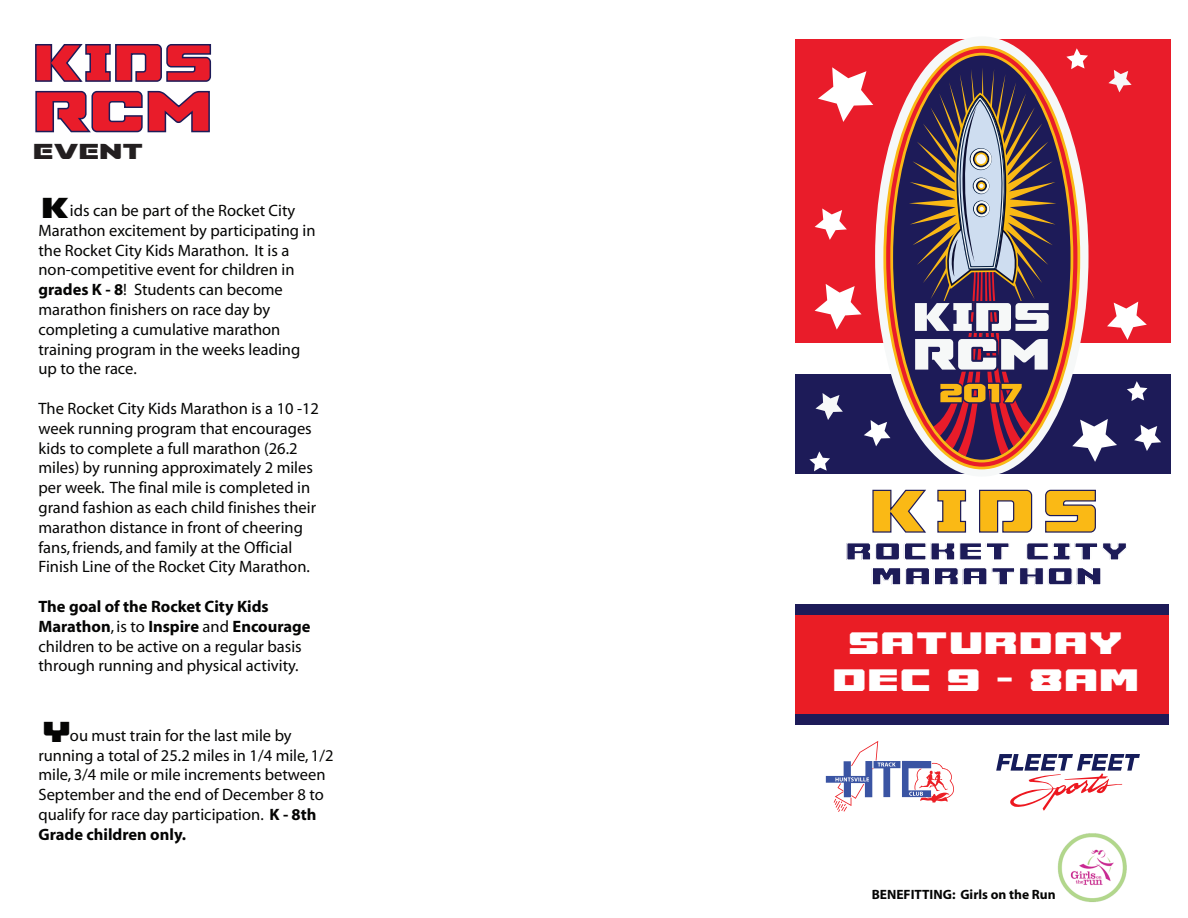
<style>
.page{position:relative;width:1188px;height:918px;background:#fff}
.page>*{position:absolute;margin:0;border:0;box-sizing:border-box;transform-origin:0 0}
.t1{font:74.4px "Super Commando";color:#fab915}
.t2{font:36px "Super Commando";color:#050504}
.t3{font:31.5px/37.5px "Cruiser Fortress";letter-spacing:.05em;color:#fff;text-align:center}
.t4{font:27px "Super Commando";color:#231f20}
.t5{font:24.75px "Cruiser Fortress";letter-spacing:.1em;color:#1d1b58}
.t6{font:16.5px/19.8px "Myriad";color:#050504}
.t7{font:700 13.5px "Myriad";color:#050504}
.s1{font-weight:700}
</style>
<div class="page">
<img style="left:1057px;top:833px;width:70px;height:69px">
<div style="left:795px;top:604px;width:373px;height:121px;background:#1d1b58"></div>
<div style="left:795px;top:615px;width:373px;height:99px;background:#ea1d25"></div>
<svg style="left:826px;top:741px;width:128px;height:71px"></svg>
<svg style="left:996px;top:754px;width:144px;height:56px"></svg>
<svg style="left:872px;top:489px;width:54px;height:44px"></svg>
<svg style="left:937px;top:489px;width:30px;height:44px"></svg>
<svg style="left:979px;top:489px;width:54px;height:44px"></svg>
<svg style="left:1045px;top:489px;width:51px;height:44px"></svg>
<div style="left:795px;top:375px;width:375px;height:99px;background:#1d1b58"></div>
<div style="left:795px;top:39px;width:375px;height:304px;background:#e91c2a"></div>
<svg style="left:818px;top:67px;width:49px;height:55px"></svg>
<svg style="left:815px;top:208px;width:32px;height:32px"></svg>
<svg style="left:815px;top:284px;width:47px;height:46px"></svg>
<svg style="left:1127px;top:381px;width:20px;height:20px"></svg>
<svg style="left:809px;top:451px;width:21px;height:20px"></svg>
<svg style="left:1097px;top:419px;width:20px;height:39px"></svg>
<svg style="left:815px;top:393px;width:28px;height:27px"></svg>
<svg style="left:1108px;top:70px;width:24px;height:22px"></svg>
<svg style="left:1134px;top:425px;width:27px;height:26px"></svg>
<svg style="left:1107px;top:302px;width:40px;height:38px"></svg>
<svg style="left:867px;top:39px;width:230px;height:435px"></svg>
<svg style="left:883px;top:46px;width:197px;height:423px"></svg>
<svg style="left:909px;top:67px;width:147px;height:396px"></svg>
<svg style="left:35px;top:44px;width:177px;height:38px"></svg>
<svg style="left:35px;top:90px;width:175px;height:43px"></svg>
<h3 class="t4" style="left:33px;top:139px;width:112px">EVENT</h3>
<h2 class="t2" style="left:41px;top:191px;width:29px">K</h2>
<p class="t6" style="left:38px;top:201px;width:279px;text-indent:31px">ids can be part of the Rocket City Marathon excitement by participating in the Rocket City Kids Marathon. It is a non-competitive event for children in <span class="s1">grades K - 8</span>! Students can become marathon finishers on race day by completing a cumulative marathon training program in the weeks leading up to the race.</p>
<p class="t6" style="left:38px;top:399px;width:282px">The Rocket City Kids Marathon is a 10 -12 week running program that encourages kids to complete a full marathon (26.2 miles) by running approximately 2 miles per week. The final mile is completed in grand fashion as each child finishes their marathon distance in front of cheering fans, friends, and family at the Official Finish Line of the Rocket City Marathon.</p>
<p class="t6" style="left:38px;top:597px;width:274px"><span class="s1">The goal of the Rocket City Kids Marathon</span>, is to <span class="s1">Inspire</span> and <span class="s1">Encourage </span>children to be active on a regular basis through running and physical activity.</p>
<h2 class="t2" style="left:43px;top:716px;width:30px">Y</h2>
<p class="t6" style="left:38px;top:726px;width:297px;text-indent:31px">ou must train for the last mile by running a total of 25.2 miles in 1/4 mile, 1/2 mile, 3/4 mile or mile increments between September and the end of December 8 to qualify for race day participation. <span class="s1">K - 8th Grade children only.</span></p>
<h1 class="t1" style="left:870px;top:477px;width:231px">KIDS</h1>
<h3 class="t5" style="left:871px;top:562px;width:232px">MARATHON</h3>
<h3 class="t5" style="left:846px;top:538px;width:283px">ROCKET CITY</h3>
<h3 class="t3" style="left:833px;top:624px;width:307px">SATURDAY<br>DEC 9 - 8AM</h3>
<p class="t7" style="left:872px;top:887px;width:185px">BENEFITTING: Girls on the Run</p>
</div>
